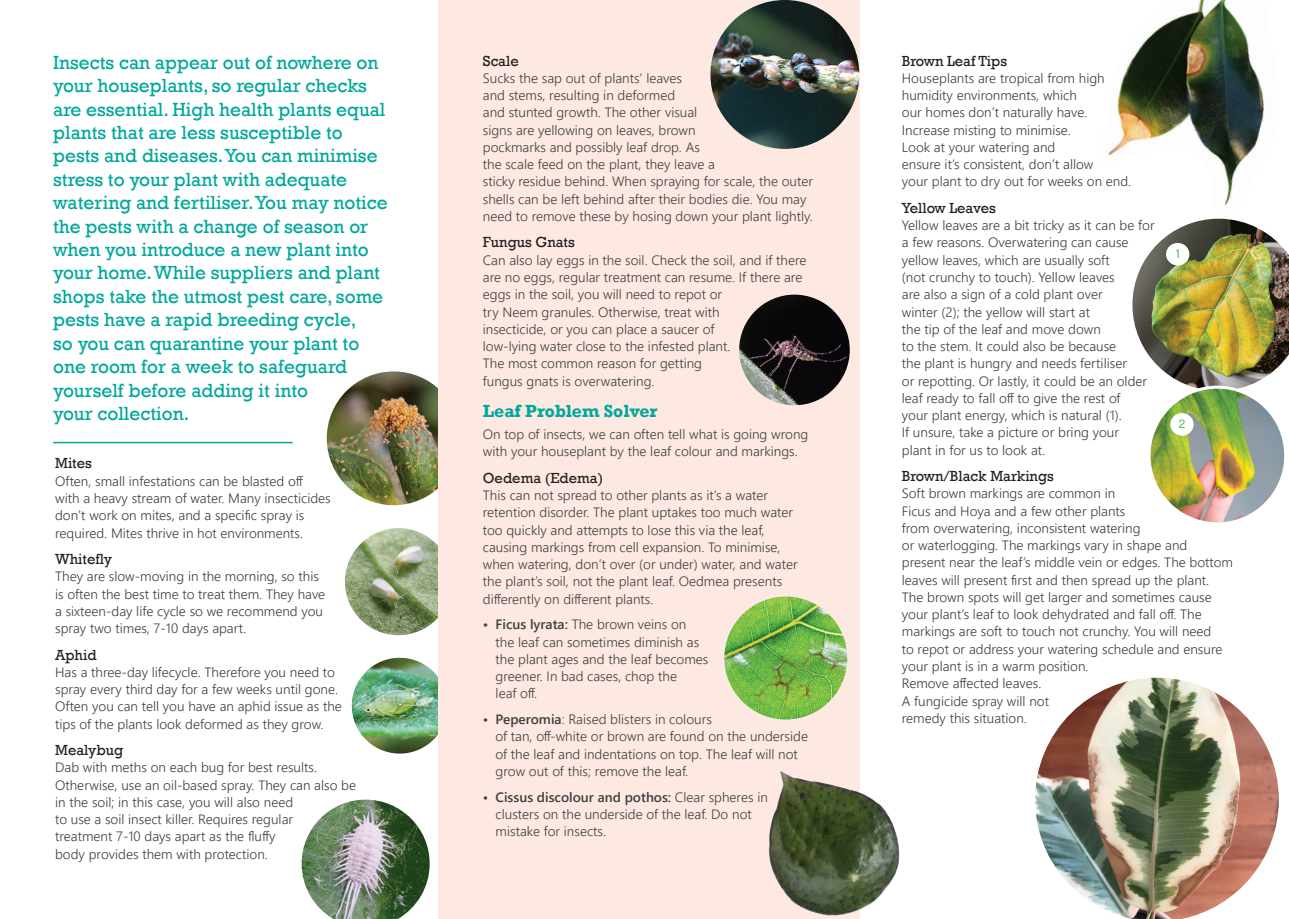
<style>
.page{position:relative;width:1289px;height:919px;background:#fff}
.page>*{position:absolute;margin:0;border:0;box-sizing:border-box;transform-origin:0 0}
.t1{font:19.5px/23.4px "Rockwell";color:#00a89a}
.t2{font:700 18px "Rockwell";color:#00a89a}
.t3{font:15px "Rockwell";color:#231f20}
.t4{font:300 13.5px/17.2px "Segoe UI";color:#3e3e3f}
.t5{font:12px "Articulat C Fv 2 Text";color:#40ae49}
.s1{font-weight:600}
</style>
<div class="page">
<img style="left:345px;top:528px;width:107px;height:107px;border-radius:54px">
<img style="left:352px;top:657px;width:95px;height:96px;border-radius:48px">
<img style="left:327px;top:371px;width:133px;height:134px;border-radius:67px">
<div style="left:438px;top:0;width:421px;height:918px;background:#fde9e2"></div>
<img style="left:301px;top:799px;width:128px;height:119px">
<img style="left:739px;top:294px;width:110px;height:111px;border-radius:55px">
<img style="left:710px;top:0;width:149px;height:149px;border-radius:74px">
<img style="left:1035px;top:677px;width:243px;height:241px">
<img style="left:1108px;top:0;width:156px;height:219px">
<hr style="left:53px;top:442px;width:239px;height:1px;background:#00a89a">
<img style="left:724px;top:596px;width:123px;height:123px;border-radius:61px">
<img style="left:769px;top:771px;width:88px;height:145px">
<img style="left:1132px;top:219px;width:156px;height:170px">
<div style="left:1165px;top:243px;width:24px;height:22px;background:#fff;border-radius:50%"></div>
<img style="left:1148px;top:387px;width:137px;height:137px;border-radius:68px">
<div style="left:1147px;top:385px;width:140px;height:140px;border:3px solid #fff;border-radius:50%"></div>
<div style="left:1170px;top:413px;width:23px;height:22px;background:#fff;border-radius:50%"></div>
<p class="t1" style="left:53px;top:51px;width:336px">Insects can appear out of nowhere on your houseplants, so regular checks are essential. High health plants equal plants that are less susceptible to pests and diseases. You can minimise stress to your plant with adequate watering and fertiliser. You may notice the pests with a change of season or when you introduce a new plant into your home. While suppliers and plant shops take the utmost pest care, some pests have a rapid breeding cycle,<br>so you can quarantine your plant to one room for a week to safeguard yourself before adding it into<br>your collection.</p>
<p class="t3" style="left:55px;top:454px;width:38px">Mites</p>
<p class="t4" style="left:55px;top:471px;width:277px">Often, small infestations can be blasted off with a heavy stream of water. Many insecticides don’t work on mites, and a specific spray is required. Mites thrive in hot environments.</p>
<p class="t3" style="left:55px;top:550px;width:58px">Whitefly</p>
<p class="t4" style="left:55px;top:566px;width:272px">They are slow-moving in the morning, so this is often the best time to treat them. They have a sixteen-day life cycle so we recommend you spray two times, 7-10 days apart.</p>
<p class="t3" style="left:55px;top:646px;width:43px">Aphid</p>
<p class="t4" style="left:55px;top:662px;width:288px">Has a three-day lifecycle. Therefore you need to spray every third day for a few weeks until gone.<br>Often you can tell you have an aphid issue as the tips of the plants look deformed as they grow.</p>
<p class="t3" style="left:55px;top:741px;width:70px">Mealybug</p>
<p class="t4" style="left:55px;top:757px;width:302px">Dab with meths on each bug for best results.<br>Otherwise, use an oil-based spray. They can also be in the soil; in this case, you will also need<br>to use a soil insect killer. Requires regular<br>treatment 7-10 days apart as the fluffy<br>body provides them with protection.</p>
<p class="t3" style="left:483px;top:52px;width:37px">Scale</p>
<p class="t4" style="left:483px;top:68px;width:331px">Sucks the sap out of plants’ leaves<br>and stems, resulting in deformed<br>and stunted growth. The other visual<br>signs are yellowing on leaves, brown<br>pockmarks and possibly leaf drop. As<br>the scale feed on the plant, they leave a<br>sticky residue behind. When spraying for scale, the outer shells can be left behind after their bodies die. You may need to remove these by hosing down your plant lightly.</p>
<p class="t3" style="left:483px;top:234px;width:93px">Fungus Gnats</p>
<p class="t4" style="left:483px;top:250px;width:325px">Can also lay eggs in the soil. Check the soil, and if there are no eggs, regular treatment can resume. If there are eggs in the soil, you will need to repot or<br>try Neem granules. Otherwise, treat with<br>insecticide, or you can place a saucer of<br>low-lying water close to the infested plant.<br>The most common reason for getting<br>fungus gnats is overwatering.</p>
<h2 class="t2" style="left:483px;top:400px;width:176px">Leaf Problem Solver</h2>
<p class="t4" style="left:483px;top:424px;width:327px">On top of insects, we can often tell what is going wrong with your houseplant by the leaf colour and markings.</p>
<p class="t3" style="left:483px;top:469px;width:122px">Oedema (Edema)</p>
<p class="t4" style="left:483px;top:485px;width:316px">This can not spread to other plants as it’s a water retention disorder. The plant uptakes too much water too quickly and attempts to lose this via the leaf, causing markings from cell expansion. To minimise, when watering, don’t over (or under) water, and water the plant’s soil, not the plant leaf. Oedmea presents differently on different plants.</p>
<p class="t4" style="left:495px;top:614px;width:214px;text-indent:-13px"><span class="s1">• Ficus lyrata:</span> The brown veins on the leaf can sometimes diminish as the plant ages and the leaf becomes greener. In bad cases, chop the<br>leaf off.</p>
<p class="t4" style="left:495px;top:709px;width:314px;text-indent:-13px"><span class="s1">• Peperomia</span>: Raised blisters in colours<br>of tan, off-white or brown are found on the underside of the leaf and indentations on top. The leaf will not grow out of this; remove the leaf.</p>
<p class="t4" style="left:495px;top:787px;width:274px;text-indent:-13px"><span class="s1">• Cissus discolour and pothos:</span> Clear spheres in clusters on the underside of the leaf. Do not mistake for insects.</p>
<p class="t3" style="left:901px;top:52px;width:107px">Brown Leaf Tips</p>
<p class="t4" style="left:901px;top:68px;width:231px">Houseplants are tropical from high humidity environments, which<br>our homes don’t naturally have.<br>Increase misting to minimise.<br>Look at your watering and<br>ensure it’s consistent, don’t allow<br>your plant to dry out for weeks on end.</p>
<p class="t3" style="left:901px;top:199px;width:95px">Yellow Leaves</p>
<p class="t4" style="left:901px;top:215px;width:254px">Yellow leaves are a bit tricky as it can be for a few reasons. Overwatering can cause yellow leaves, which are usually soft<br>(not crunchy to touch). Yellow leaves<br>are also a sign of a cold plant over<br>winter (2); the yellow will start at<br>the tip of the leaf and move down<br>to the stem. It could also be because<br>the plant is hungry and needs fertiliser<br>or repotting. Or lastly, it could be an older leaf ready to fall off to give the rest of<br>your plant energy, which is natural (1).<br>If unsure, take a picture or bring your<br>plant in for us to look at.</p>
<p class="t3" style="left:901px;top:467px;width:154px">Brown/Black Markings</p>
<p class="t4" style="left:901px;top:483px;width:333px">Soft brown markings are common in<br>Ficus and Hoya and a few other plants<br>from overwatering, inconsistent watering<br>or waterlogging. The markings vary in shape and present near the leaf’s middle vein or edges. The bottom leaves will present first and then spread up the plant.<br>The brown spots will get larger and sometimes cause your plant’s leaf to look dehydrated and fall off. The markings are soft to touch not crunchy. You will need<br>to repot or address your watering schedule and ensure your plant is in a warm position.<br>Remove affected leaves.<br>A fungicide spray will not<br>remedy this situation.</p>
<p class="t5" style="left:1175px;top:247px;width:5px">1</p>
<p class="t5" style="left:1178px;top:417px;width:8px">2</p>
</div>
